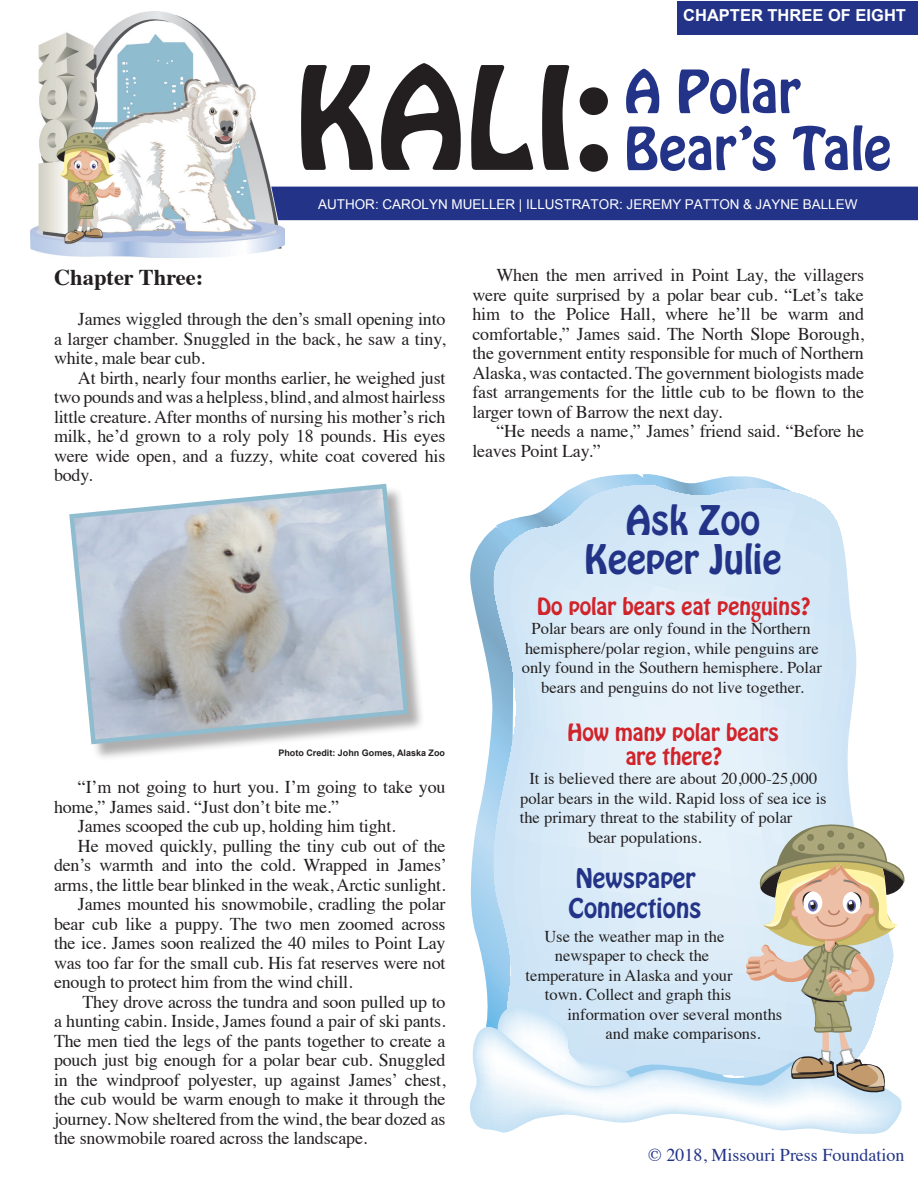
<style>
.page{position:relative;width:918px;height:1188px;background:#fff}
.page>*{position:absolute;margin:0;border:0;box-sizing:border-box;transform-origin:0 0}
.t1{font:126px "Hobo Std";color:#231f20}
.t2{font:52.5px "Hobo Std";color:#233488}
.t3{font:36px "Hobo Std";color:#233488}
.t4{font:24px/30px "Hobo Std";color:#233488;text-align:center}
.t5{font:700 22.5px "Times";color:#231f20}
.t6{font:21px "Hobo Std";color:#d1232a}
.t7{font:18px/19.5px "Times";letter-spacing:-.01em;color:#231f20;text-align:justify}
.t8{font:18px "Times";color:#233488}
.t9{font:16.5px/19.5px "Times";color:#231f20;text-align:center}
.t10{font:700 16.5px "Arial";color:#fff}
.t11{font:13.5px "Arial";color:#fff}
.t12{font:700 9px "Arial";color:#231f20}
.s1{font-family:"Minion Pro";font-weight:700;font-size:30.3px}
</style>
<div class="page">
<div style="left:71px;top:486px;width:354px;height:276px;background:#231f20;opacity:.36"></div>
<svg style="left:69px;top:483px;width:342px;height:264px;background:#bfc6cc"></svg>
<img style="left:30px;top:11px;width:255px;height:246px">
<svg style="left:472px;top:1119px;width:425px;height:15px"></svg>
<div style="left:677px;top:1px;width:240px;height:33px;background:#233488"></div>
<div style="left:271px;top:187px;width:647px;height:33px;background:#233488"></div>
<svg style="left:470px;top:474px;width:435px;height:645px"></svg>
<p class="t1" style="left:295px;top:31px;width:319px">KALI:</p>
<p class="t10" style="left:683px;top:6px;width:224px">CHAPTER THREE OF EIGHT</p>
<p class="t2" style="left:624px;top:55px;width:178px">A Polar</p>
<p class="t2" style="left:624px;top:112px;width:269px">Bear’s Tale</p>
<p class="t11" style="left:318px;top:196px;width:541px">AUTHOR: CAROLYN MUELLER | ILLUSTRATOR: JEREMY PATTON &amp; JAYNE BALLEW</p>
<p class="t5" style="left:54px;top:256px;width:151px">Chapter Three:</p>
<p class="t7" style="left:54px;top:308px;width:393px;text-indent:24px">James wiggled through the den’s small opening into a larger chamber. Snuggled in the back, he saw a tiny, white, male bear cub.</p>
<p class="t7" style="left:54px;top:366px;width:393px;text-indent:24px">At birth, nearly four months earlier, he weighed just two pounds and was a helpless, blind, and almost hairless little creature. After months of nursing his mother’s rich milk, he’d grown to a roly poly 18 pounds. His eyes were wide open, and a fuzzy, white coat covered his body.</p>
<p class="t12" style="left:278px;top:748px;width:168px">Photo Credit: John Gomes, Alaska Zoo</p>
<p class="t7" style="left:54px;top:776px;width:393px;text-indent:24px">“I’m not going to hurt you. I’m going to take you home,” James said. “Just don’t bite me.”</p>
<p class="t7" style="left:78px;top:815px;width:319px">James scooped the cub up, holding him tight.</p>
<p class="t7" style="left:54px;top:834px;width:394px;text-indent:24px">He moved quickly, pulling the tiny cub out of the den’s warmth and into the cold. Wrapped in James’ arms, the little bear blinked in the weak, Arctic sunlight.</p>
<p class="t7" style="left:54px;top:893px;width:393px;text-indent:24px">James mounted his snowmobile, cradling the polar bear cub like a puppy. The two men zoomed across the ice. James soon realized the 40 miles to Point Lay was too far for the small cub. His fat reserves were not enough to protect him from the wind chill.</p>
<p class="t7" style="left:54px;top:990px;width:393px;text-indent:28px">They drove across the tundra and soon pulled up to a hunting cabin. Inside, James found a pair of ski pants.<br>The men tied the legs of the pants together to create a pouch just big enough for a polar bear cub. Snuggled in the windproof polyester, up against James’ chest, the cub would be warm enough to make it through the journey. Now sheltered from the wind, the bear dozed as the snowmobile roared across the landscape.</p>
<p class="t7" style="left:472px;top:264px;width:393px;text-indent:24px">When the men arrived in Point Lay, the villagers were quite surprised by a polar bear cub. “Let’s take him to the Police Hall, where he’ll be warm and comfortable,” James said. The North Slope Borough, the government entity responsible for much of Northern Alaska, was contacted. The government biologists made fast arrangements for the little cub to be flown to the larger town of Barrow the next day.</p>
<p class="t7" style="left:472px;top:420px;width:393px;text-indent:24px">“He needs a name,” James’ friend said. “Before he leaves Point Lay.”</p>
<p class="t3" style="left:626px;top:495px;width:136px">Ask Zoo</p>
<p class="t3" style="left:585px;top:534px;width:198px">Keeper Julie</p>
<p class="t6" style="left:537px;top:591px;width:275px">Do polar bears eat pen<span class="s1">g</span>uins?</p>
<p class="t9" style="left:522px;top:617px;width:302px">Polar bears are only found in the Northern hemisphere/polar region, while penguins are only found in the Southern hemisphere. Polar bears and penguins do not live together.</p>
<p class="t6" style="left:568px;top:717px;width:213px">How many polar bears</p>
<p class="t6" style="left:626px;top:741px;width:98px">are there?</p>
<p class="t9" style="left:529px;top:767px;width:289px">It is believed there are about 20,000-25,000</p>
<p class="t9" style="left:520px;top:787px;width:308px">polar bears in the wild. Rapid loss of sea ice is</p>
<p class="t9" style="left:520px;top:806px;width:274px">the primary threat to the stability of polar</p>
<p class="t9" style="left:588px;top:826px;width:115px">bear populations.</p>
<p class="t4" style="left:569px;top:863px;width:135px">Newspaper<br>Connections</p>
<p class="t9" style="left:544px;top:925px;width:182px">Use the weather map in the</p>
<p class="t9" style="left:555px;top:944px;width:156px">newspaper to check the</p>
<p class="t9" style="left:526px;top:964px;width:209px">temperature in Alaska and your</p>
<p class="t9" style="left:545px;top:983px;width:188px">town. Collect and graph this</p>
<p class="t9" style="left:567px;top:1003px;width:216px">information over several months</p>
<p class="t9" style="left:605px;top:1022px;width:157px">and make comparisons.</p>
<p class="t8" style="left:648px;top:1138px;width:258px">© 2018, Missouri Press Foundation</p>
</div>
